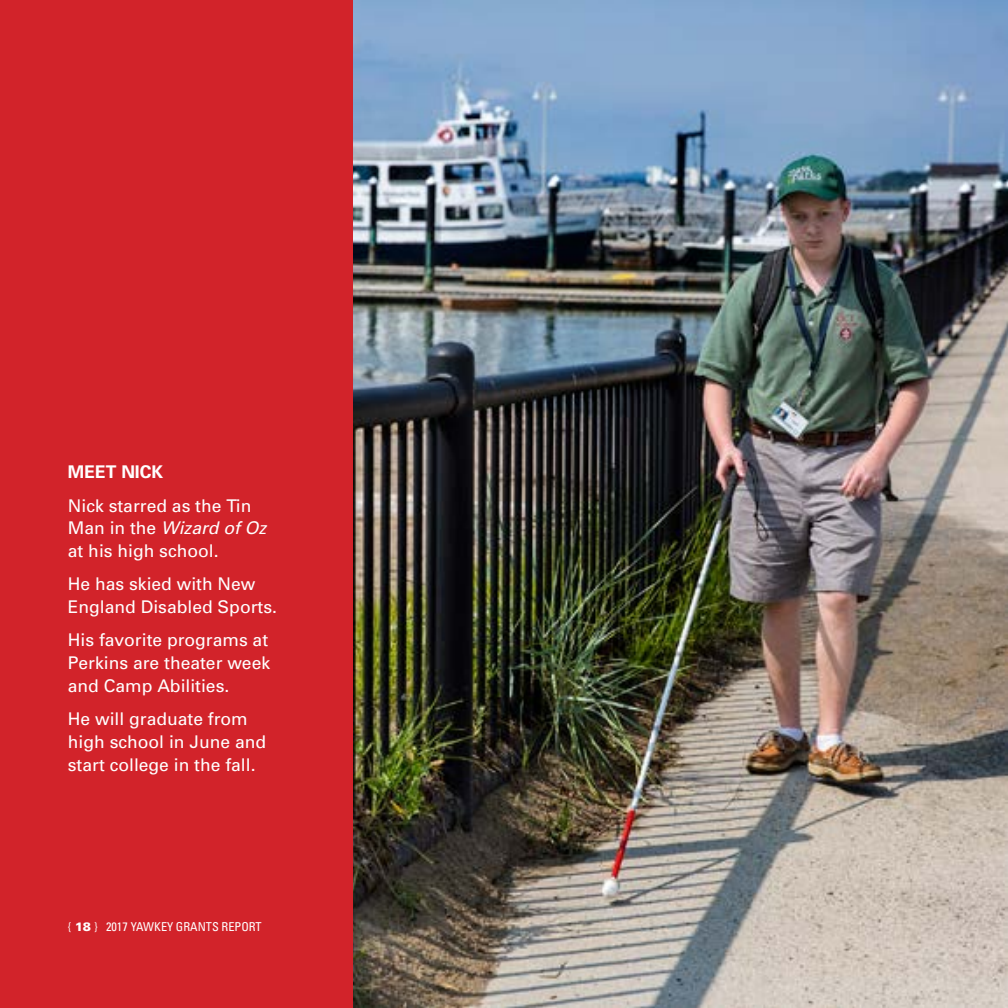
<style>
.page{position:relative;width:1008px;height:1008px;background:#fff}
.page>*{position:absolute;margin:0;border:0;box-sizing:border-box;transform-origin:0 0}
.t1{font:17.5px/22.8px "Univers";color:#fff}
.t2{font:700 17.5px "Univers";color:#fff}
.t3{font:condensed 12.25px "Univers";color:#fff}
.s1{font-style:italic}
.s2{font-weight:300;font-stretch:normal}
.s3{font-weight:900;font-stretch:normal}
</style>
<div class="page">
<img style="left:353px;top:0;width:655px;height:1008px">
<div style="left:0;top:0;width:353px;height:1008px;background:#d2232a"></div>
<p class="t2" style="left:68px;top:461px;width:97px">MEET NICK</p>
<p class="t1" style="left:68px;top:494px;width:200px">Nick starred as the Tin<br>Man in the <span class="s1">Wizard of Oz </span>at his high school.</p>
<p class="t1" style="left:68px;top:573px;width:211px">He has skied with New<br>England Disabled Sports.</p>
<p class="t1" style="left:68px;top:629px;width:204px;text-align:justify">His favorite programs at Perkins are theater week and Camp Abilities.</p>
<p class="t1" style="left:68px;top:707px;width:200px">He will graduate from high school in June and start college in the fall.</p>
<p class="t3" style="left:68px;top:919px;width:195px"><span class="s2">{</span> <span class="s3">18</span> <span class="s2">}</span> 2017 YAWKEY GRANTS REPORT</p>
</div>
